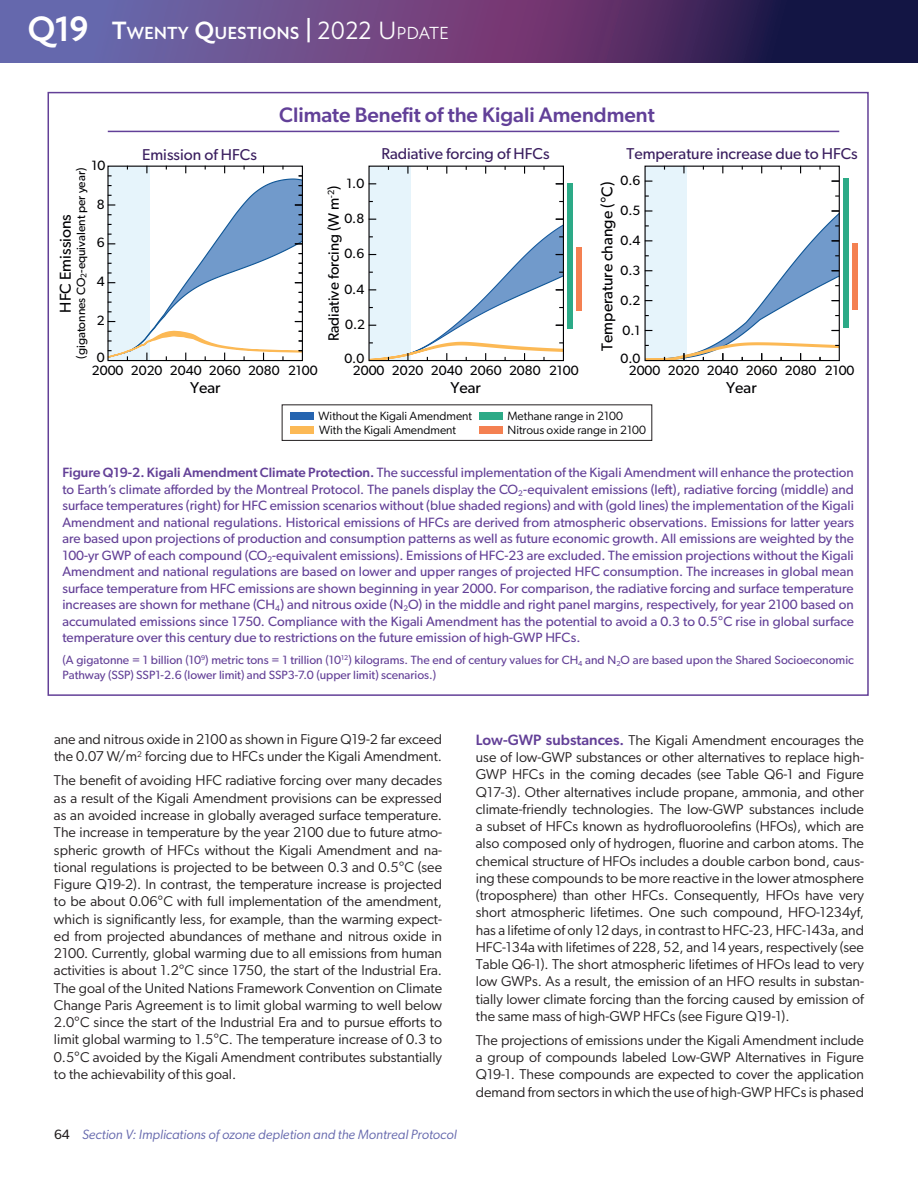
<style>
.page{position:relative;width:918px;height:1188px;background:#fff}
.page>*{position:absolute;margin:0;border:0;box-sizing:border-box;transform-origin:0 0}
.t1{font:700 36px "New Atten";color:#fff}
.t2{font:500 21px "Gibson";color:#624098}
.ES_Section_Headings{font:700 17.85px "New Atten";color:#fff}
.t3{font:15.75px "Gibson";color:#3a1e5f}
.t4{font:15.75px "Gibson";color:#000003}
.t5{font:15px "Gibson";color:#000003}
.Paragraph_Style_1{font:14.25px/17.2px "Gibson";color:#231f20;text-align:justify}
.t6{font:13.5px/16.5px "Gibson";color:#634097;text-align:justify}
.t7{font:13.5px "Gibson";color:#000003}
.t8{font:italic 13.5px "Gibson";color:#6568ad}
.t9{font:12px/15px "Gibson";color:#634097}
.t10{font:12px/14.2px "Gibson";color:#000003}
.t11{font:12px "Gibson";color:#000003}
.s1{font-size:25.5px}
.s2{font-weight:400;font-size:25.5px}
.s3{font-weight:400}
.s4{font-weight:500}
.s5{font-style:normal;color:#231f20}
.s6{font-weight:500;font-size:15px;color:#634097}
</style>
<div class="page">
<div style="left:645px;top:166px;width:41px;height:194px;background:#e6f4fb"></div>
<div style="left:369px;top:166px;width:41px;height:195px;background:#e6f4fb"></div>
<svg style="left:109px;top:168px;width:192px;height:191px"></svg>
<div style="left:107px;top:166px;width:196px;height:195px;border:1px solid #000003"></div>
<svg style="left:368px;top:219px;width:196px;height:143px"></svg>
<div style="left:368px;top:166px;width:196px;height:195px;border:1px solid #000003"></div>
<svg style="left:644px;top:210px;width:196px;height:152px"></svg>
<div style="left:645px;top:166px;width:195px;height:195px;border:1px solid #000003"></div>
<hr style="left:108px;top:131px;width:731px;height:1px;background:#624098">
<div style="left:567px;top:184px;width:6px;height:145px;background:#2caa87"></div>
<div style="left:576px;top:247px;width:6px;height:64px;background:#f48051"></div>
<div style="left:291px;top:412px;width:23px;height:8px;background:#2564b0"></div>
<div style="left:291px;top:427px;width:23px;height:7px;background:#fcb955"></div>
<div style="left:479px;top:412px;width:24px;height:8px;background:#2caa87"></div>
<div style="left:479px;top:427px;width:24px;height:7px;background:#f48051"></div>
<div style="left:282px;top:404px;width:370px;height:37px;border:1px solid #231f20"></div>
<div style="left:843px;top:178px;width:6px;height:150px;background:#2caa87"></div>
<div style="left:852px;top:244px;width:6px;height:66px;background:#f48051"></div>
<svg style="left:0;top:0;width:918px;height:63px;background:#573e78"></svg>
<p class="t1" style="left:27px;top:8px;width:63px">Q19</p>
<p class="ES_Section_Headings" style="left:112px;top:22px;width:339px"><span class="s1">T</span>WENTY <span class="s1">Q</span>UESTIONS <sup>|</sup> <span class="s2">2022 U</span><span class="s3">pdate</span></p>
<p class="t7" style="left:92px;top:157px;width:15px">10</p>
<p class="t11" style="left:74px;top:359px;width:192px;rotate:-90deg">(gigatonnes CO<sub>2</sub>-equivalent per year)</p>
<p class="t7" style="left:97px;top:196px;width:9px">8</p>
<p class="t4" style="left:56px;top:313px;width:100px;rotate:-90deg">HFC Emissions</p>
<p class="t7" style="left:97px;top:235px;width:9px">6</p>
<p class="t7" style="left:97px;top:273px;width:9px">4</p>
<p class="t7" style="left:97px;top:312px;width:9px">2</p>
<p class="t7" style="left:97px;top:349px;width:9px">0</p>
<p class="t3" style="left:142px;top:145px;width:116px">Emission of HFCs</p>
<p class="t2" style="left:279px;top:102px;width:377px">Climate Benefit of the Kigali Amendment</p>
<p class="t7" style="left:346px;top:175px;width:19px">1.0</p>
<p class="t5" style="left:325px;top:341px;width:157px;rotate:-90deg">Radiative forcing (W m<sup>-2</sup>)</p>
<p class="t7" style="left:344px;top:210px;width:21px">0.8</p>
<p class="t7" style="left:344px;top:246px;width:21px">0.6</p>
<p class="t7" style="left:344px;top:281px;width:21px">0.4</p>
<p class="t7" style="left:345px;top:316px;width:21px">0.2</p>
<p class="t7" style="left:344px;top:350px;width:21px">0.0</p>
<p class="t3" style="left:382px;top:144px;width:170px">Radiative forcing of HFCs</p>
<p class="t3" style="left:627px;top:144px;width:233px">Temperature increase due to HFCs</p>
<p class="t7" style="left:621px;top:172px;width:21px">0.6</p>
<p class="t4" style="left:598px;top:351px;width:170px;rotate:-90deg">Temperature change (°C)</p>
<p class="t7" style="left:621px;top:202px;width:21px">0.5</p>
<p class="t7" style="left:621px;top:232px;width:21px">0.4</p>
<p class="t7" style="left:621px;top:262px;width:21px">0.3</p>
<p class="t7" style="left:621px;top:292px;width:21px">0.2</p>
<p class="t7" style="left:623px;top:322px;width:19px">0.1</p>
<p class="t7" style="left:621px;top:350px;width:21px">0.0</p>
<p class="t7" style="left:92px;top:362px;width:227px">2000 2020 2040 2060 2080 2100</p>
<p class="t4" style="left:190px;top:378px;width:32px">Year</p>
<p class="t7" style="left:353px;top:362px;width:227px">2000 2020 2040 2060 2080 2100</p>
<p class="t4" style="left:450px;top:378px;width:32px">Year</p>
<p class="t7" style="left:629px;top:362px;width:227px">2000 2020 2040 2060 2080 2100</p>
<p class="t4" style="left:726px;top:378px;width:32px">Year</p>
<p class="t10" style="left:319px;top:408px;width:155px">Without the Kigali Amendment<br>With the Kigali Amendment</p>
<p class="t10" style="left:507px;top:408px;width:140px">Methane range in 2100<br>Nitrous oxide range in 2100</p>
<p class="t6" style="left:62px;top:464px;width:793px"><span class="s4">Figure Q19-2. Kigali Amendment Climate Protection.</span> The successful implementation of the Kigali Amendment will enhance the protection to Earth’s climate afforded by the Montreal Protocol. The panels display the CO<sub>2</sub>-equivalent emissions (left), radiative forcing (middle) and surface temperatures (right) for HFC emission scenarios without (blue shaded regions) and with (gold lines) the implementation of the Kigali Amendment and national regulations. Historical emissions of HFCs are derived from atmospheric observations. Emissions for latter years are based upon projections of production and consumption patterns as well as future economic growth. All emissions are weighted by the 100-yr GWP of each compound (CO<sub>2</sub>-equivalent emissions). Emissions of HFC-23 are excluded. The emission projections without the Kigali Amendment and national regulations are based on lower and upper ranges of projected HFC consumption. The increases in global mean surface temperature from HFC emissions are shown beginning in year 2000. For comparison, the radiative forcing and surface temperature increases are shown for methane (CH<sub>4</sub>) and nitrous oxide (N<sub>2</sub>O) in the middle and right panel margins, respectively, for year 2100 based on accumulated emissions since 1750. Compliance with the Kigali Amendment has the potential to avoid a 0.3 to 0.5°C rise in global surface temperature over this century due to restrictions on the future emission of high-GWP HFCs.</p>
<p class="t9" style="left:62px;top:652px;width:793px">(A gigatonne = 1 billion (10<sup>9</sup>) metric tons = 1 trillion (10<sup>12</sup>) kilograms. The end of century values for CH<sub>4</sub> and N<sub>2</sub>O are based upon the Shared Socioeconomic<br>Pathway (SSP) SSP1-2.6 (lower limit) and SSP3-7.0 (upper limit) scenarios.)</p>
<p class="Paragraph_Style_1" style="left:54px;top:731px;width:390px">ane and nitrous oxide in 2100 as shown in Figure Q19-2 far exceed the 0.07 W/m<sup>2</sup> forcing due to HFCs under the Kigali Amendment.</p>
<p class="Paragraph_Style_1" style="left:54px;top:772px;width:390px">The benefit of avoiding HFC radiative forcing over many decades as a result of the Kigali Amendment provisions can be expressed as an avoided increase in globally averaged surface temperature.<br>The increase in temperature by the year 2100 due to future atmo&shy;spheric growth of HFCs without the Kigali Amendment and na&shy;tional regulations is projected to be between 0.3 and 0.5°C (see Figure Q19-2). In contrast, the temperature increase is projected to be about 0.06°C with full implementation of the amendment, which is significantly less, for example, than the warming expect&shy;ed from projected abundances of methane and nitrous oxide in 2100. Currently, global warming due to all emissions from human activities is about 1.2°C since 1750, the start of the Industrial Era.<br>The goal of the United Nations Framework Convention on Climate Change Paris Agreement is to limit global warming to well below 2.0°C since the start of the Industrial Era and to pursue efforts to limit global warming to 1.5°C. The temperature increase of 0.3 to 0.5°C avoided by the Kigali Amendment contributes substantially to the achievability of this goal.</p>
<p class="t8" style="left:54px;top:1127px;width:404px"><span class="s5">64</span> Section V: Implications of ozone depletion and the Montreal Protocol</p>
<p class="Paragraph_Style_1" style="left:476px;top:731px;width:390px"><span class="s6">Low-GWP substances.</span> The Kigali Amendment encourages the use of low-GWP substances or other alternatives to replace high-GWP HFCs in the coming decades (see Table Q6-1 and Figure Q17-3). Other alternatives include propane, ammonia, and other climate-friendly technologies. The low-GWP substances include a subset of HFCs known as hydrofluoroolefins (HFOs), which are also composed only of hydrogen, fluorine and carbon atoms. The chemical structure of HFOs includes a double carbon bond, caus&shy;ing these compounds to be more reactive in the lower atmosphere (troposphere) than other HFCs. Consequently, HFOs have very short atmospheric lifetimes. One such compound, HFO-1234yf, has a lifetime of only 12 days, in contrast to HFC-23, HFC-143a, and HFC-134a with lifetimes of 228, 52, and 14 years, respectively (see Table Q6-1). The short atmospheric lifetimes of HFOs lead to very low GWPs. As a result, the emission of an HFO results in substan&shy;tially lower climate forcing than the forcing caused by emission of the same mass of high-GWP HFCs (see Figure Q19-1).</p>
<p class="Paragraph_Style_1" style="left:476px;top:1031px;width:390px">The projections of emissions under the Kigali Amendment include a group of compounds labeled Low-GWP Alternatives in Figure Q19-1. These compounds are expected to cover the application demand from sectors in which the use of high-GWP HFCs is phased</p>
</div>
